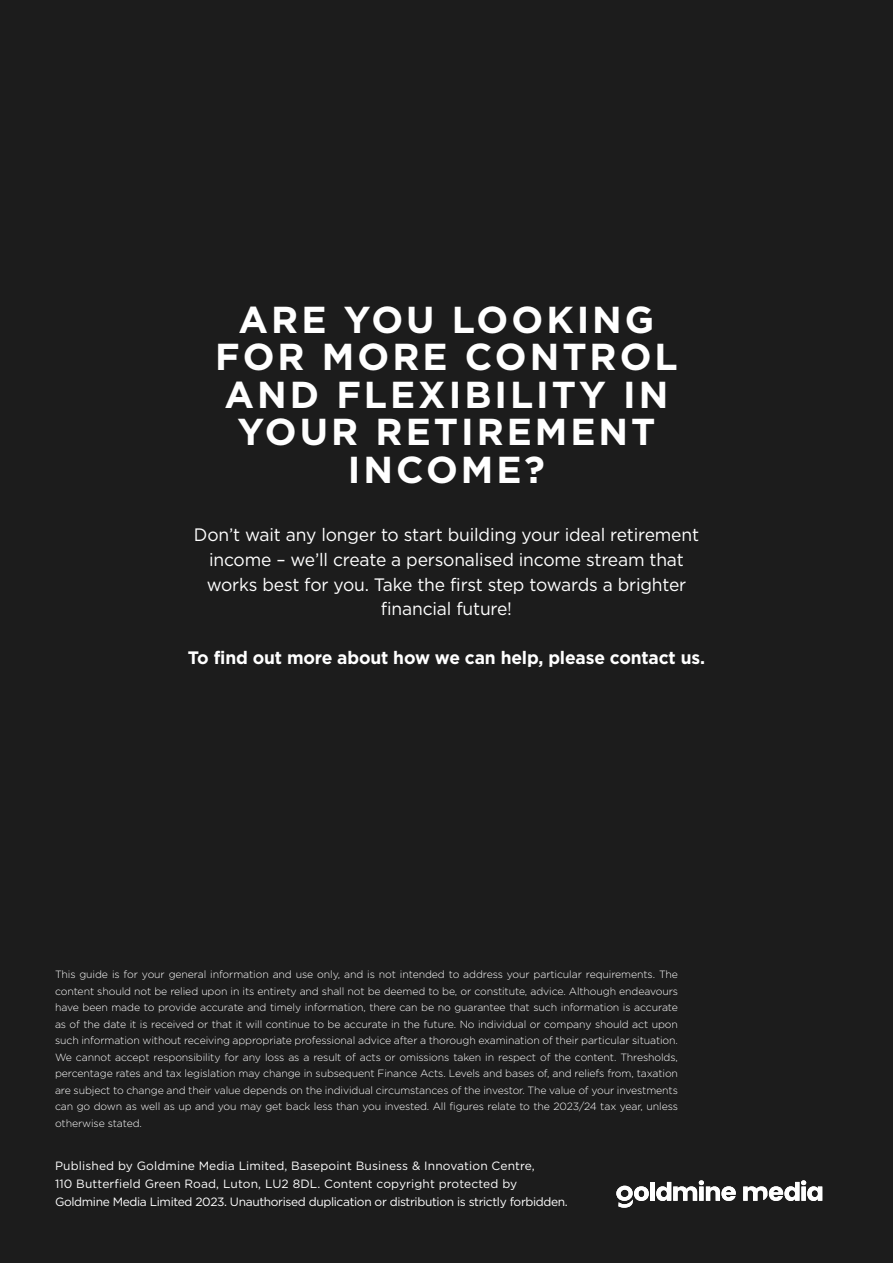
<style>
.page{position:relative;width:893px;height:1263px;background:#1c1c1c}
.page>*{position:absolute;margin:0;border:0;box-sizing:border-box;transform-origin:0 0}
.t1{font:700 37.5px/37.5px "Gotham HTF";letter-spacing:.08em;color:#fff;text-align:center}
.t2{font:18px/24.6px "Gotham HTF";letter-spacing:-.01em;color:#fff;text-align:center}
.t3{font:700 18px "Gotham HTF";letter-spacing:-.01em;color:#fff}
.t4{font:12px/18px "Gotham HTF";color:#fff}
.t5{font:300 10.5px/16.5px "Gotham HTF";letter-spacing:-.01em;color:#fff;text-align:justify}
</style>
<div class="page">
<div style="left:650px;top:1182px;width:5px;height:19px;background:#fff"></div>
<svg style="left:656px;top:1180px;width:80px;height:21px"></svg>
<svg style="left:743px;top:1180px;width:79px;height:21px"></svg>
<svg style="left:616px;top:1186px;width:33px;height:22px"></svg>
<h1 class="t1" style="left:215px;top:300px;width:464px">ARE YOU LOOKING<br>FOR MORE CONTROL<br>AND FLEXIBILITY IN<br>YOUR RETIREMENT<br>INCOME?</h1>
<h2 class="t2" style="left:194px;top:522px;width:507px">Don’t wait any longer to start building your ideal retirement income – we’ll create a personalised income stream that works best for you. Take the first step towards a brighter financial future!</h2>
<h2 class="t3" style="left:188px;top:647px;width:519px">To find out more about how we can help, please contact us.</h2>
<p class="t5" style="left:55px;top:966px;width:624px">This guide is for your general information and use only, and is not intended to address your particular requirements. The content should not be relied upon in its entirety and shall not be deemed to be, or constitute, advice. Although endeavours have been made to provide accurate and timely information, there can be no guarantee that such information is accurate as of the date it is received or that it will continue to be accurate in the future. No individual or company should act upon such information without receiving appropriate professional advice after a thorough examination of their particular situation.<br>We cannot accept responsibility for any loss as a result of acts or omissions taken in respect of the content. Thresholds, percentage rates and tax legislation may change in subsequent Finance Acts. Levels and bases of, and reliefs from, taxation are subject to change and their value depends on the individual circumstances of the investor. The value of your investments can go down as well as up and you may get back less than you invested. All figures relate to the 2023/24 tax year, unless otherwise stated.</p>
<p class="t4" style="left:55px;top:1157px;width:514px">Published by Goldmine Media Limited, Basepoint Business &amp; Innovation Centre,<br>110 Butterfield Green Road, Luton, LU2 8DL. Content copyright protected by<br>Goldmine Media Limited 2023. Unauthorised duplication or distribution is strictly forbidden.</p>
</div>
